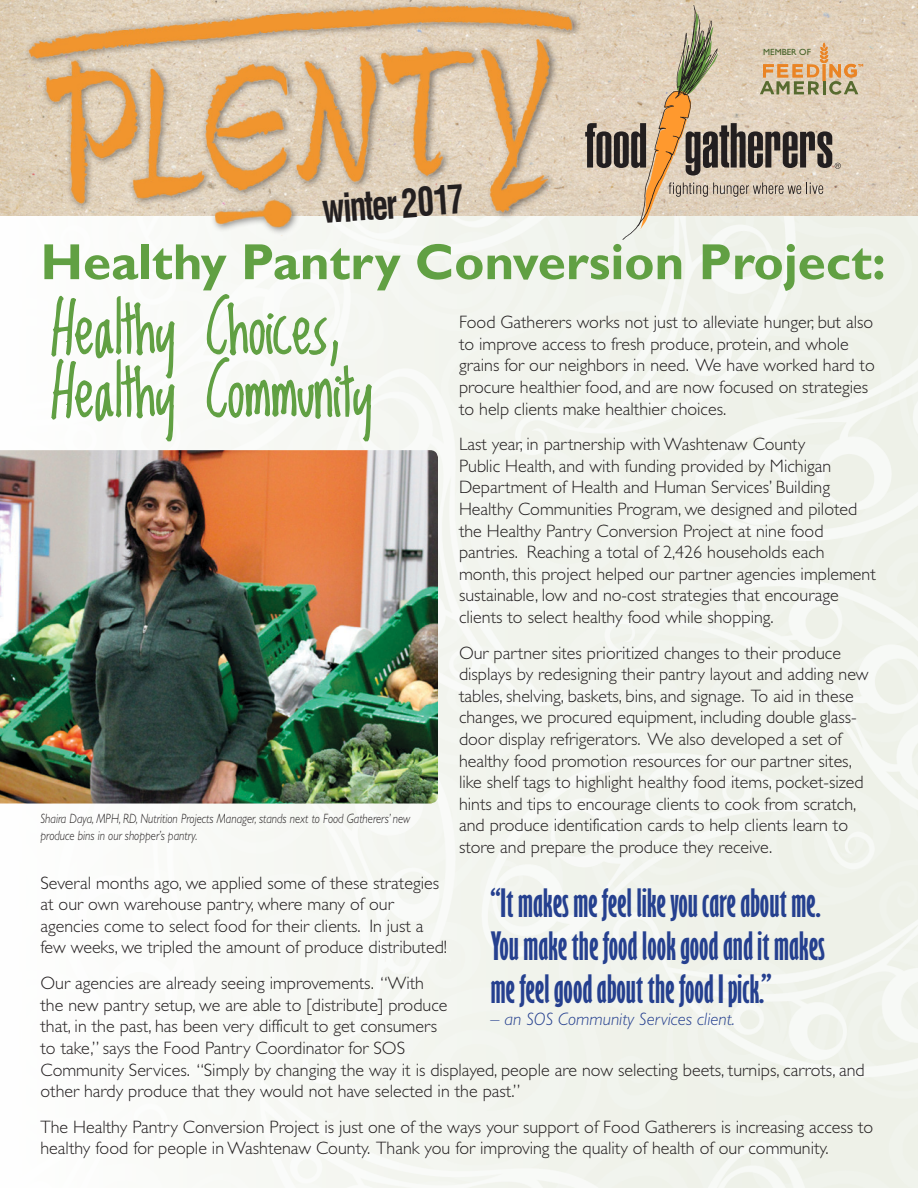
<style>
.page{position:relative;width:918px;height:1188px;background:#fff}
.page>*{position:absolute;margin:0;border:0;box-sizing:border-box;transform-origin:0 0}
.t1{font:57px/63px "Lovedbythe King";color:#61a043}
.t2{font:700 51px "Gill Sans Std";color:#61a043}
.t3{font:700 condensed 39.15px "Helvetica LT Std";color:#231f20;scale:.85 1}
.t4{font:36px/43.2px "Gill Sans Std Bold Extra Cond";color:#25408f;text-align:justify}
.t5{font:300 18px/21.6px "Gill Sans Std";color:#231f20}
.t6{font:italic 300 18px "Gill Sans Std";color:#25408f}
.t7{font:italic 300 13.5px/16.2px "Gill Sans Std";color:#231f20;scale:.85 1}
.t8{font:9px "Gill Sans Std";color:#436126}
</style>
<div class="page">
<img style="left:0;top:0;width:918px;height:1188px">
<img style="left:0;top:450px;width:438px;height:354px">
<svg style="left:51px;top:295px;width:125px;height:147px"></svg>
<svg style="left:206px;top:293px;width:167px;height:149px"></svg>
<img style="left:16px;top:0;width:589px;height:260px">
<svg style="left:585px;top:5px;width:278px;height:235px;background:#ccbda7"></svg>
<h3 class="t3" style="left:321px;top:184px;width:168px;rotate:-4deg">winter 2017</h3>
<p class="t8" style="left:763px;top:47px;width:49px">MEMBER OF</p>
<h2 class="t2" style="left:40px;top:232px;width:847px">Healthy Pantry Conversion Project:</h2>
<h1 class="t1" style="left:52px;top:302px;width:322px">Healthy Choices,<br>Healthy Community</h1>
<p class="t5" style="left:459px;top:312px;width:417px">Food Gatherers works not just to alleviate hunger, but also to improve access to fresh produce, protein, and whole grains for our neighbors in need. We have worked hard to procure healthier food, and are now focused on strategies to help clients make healthier choices.</p>
<p class="t5" style="left:459px;top:434px;width:418px">Last year, in partnership with Washtenaw County<br>Public Health, and with funding provided by Michigan Department of Health and Human Services’ Building Healthy Communities Program, we designed and piloted the Healthy Pantry Conversion Project at nine food pantries. Reaching a total of 2,426 households each month, this project helped our partner agencies implement sustainable, low and no-cost strategies that encourage clients to select healthy food while shopping.</p>
<p class="t5" style="left:459px;top:642px;width:411px">Our partner sites prioritized changes to their produce displays by redesigning their pantry layout and adding new tables, shelving, baskets, bins, and signage. To aid in these changes, we procured equipment, including double glass&shy;door display refrigerators. We also developed a set of healthy food promotion resources for our partner sites, like shelf tags to highlight healthy food items, pocket-sized hints and tips to encourage clients to cook from scratch, and produce identification cards to help clients learn to store and prepare the produce they receive.</p>
<p class="t7" style="left:40px;top:811px;width:436px">Shaira Daya, MPH, RD, Nutrition Projects Manager, stands next to Food Gatherers’ new produce bins in our shopper’s pantry.</p>
<p class="t5" style="left:40px;top:872px;width:408px">Several months ago, we applied some of these strategies at our own warehouse pantry, where many of our agencies come to select food for their clients. In just a few weeks, we tripled the amount of produce distributed!</p>
<p class="t5" style="left:40px;top:973px;width:826px">Our agencies are already seeing improvements. “With<br>the new pantry setup, we are able to [distribute] produce<br>that, in the past, has been very difficult to get consumers<br>to take,” says the Food Pantry Coordinator for SOS<br>Community Services. “Simply by changing the way it is displayed, people are now selecting beets, turnips, carrots, and other hardy produce that they would not have selected in the past.”</p>
<p class="t5" style="left:40px;top:1116px;width:834px">The Healthy Pantry Conversion Project is just one of the ways your support of Food Gatherers is increasing access to healthy food for people in Washtenaw County. Thank you for improving the quality of health of our community.</p>
<h3 class="t4" style="left:490px;top:882px;width:336px">“It makes me feel like you care about me.<br>You make the food look good and it makes me feel good about the food I pick.”</h3>
<p class="t6" style="left:490px;top:1008px;width:246px">– an SOS Community Services client.</p>
</div>
